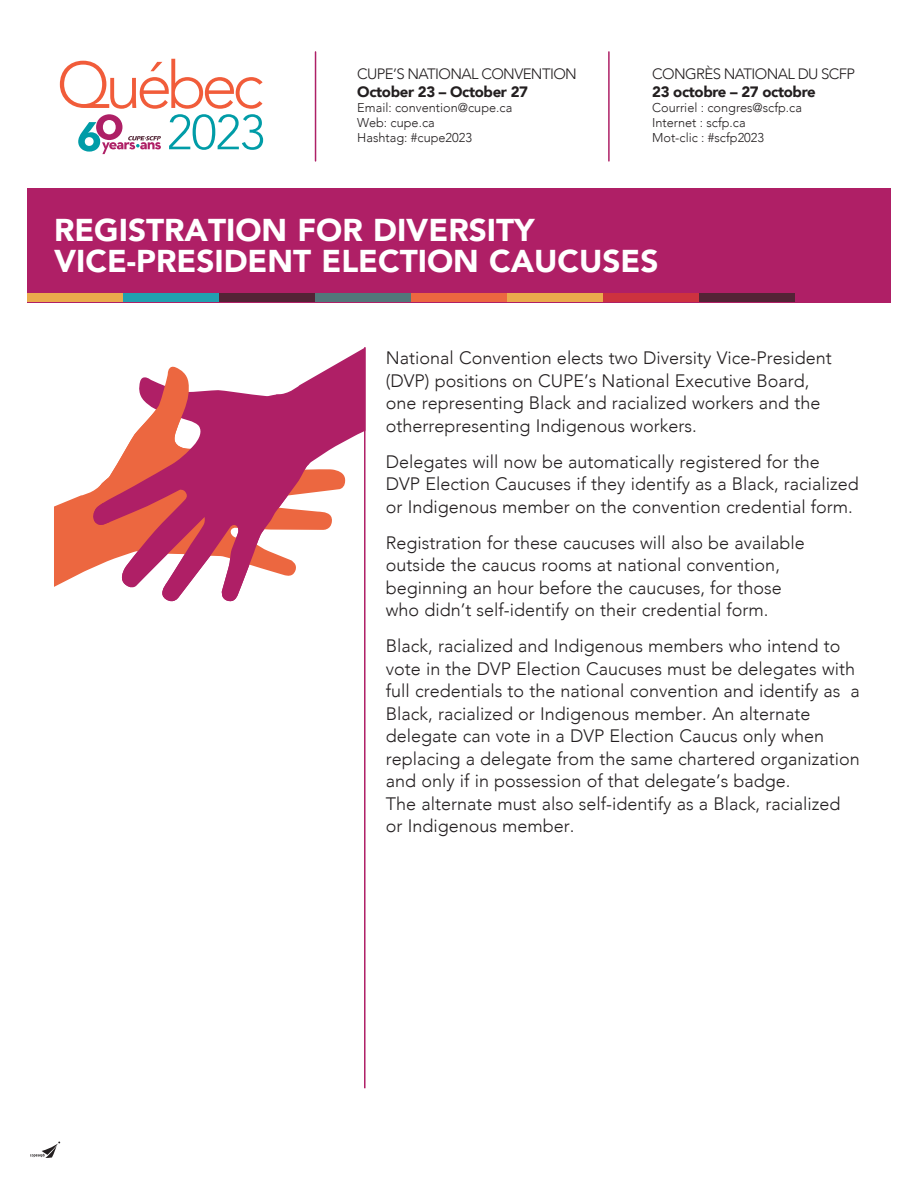
<style>
.page{position:relative;width:918px;height:1188px;background:#fff}
.page>*{position:absolute;margin:0;border:0;box-sizing:border-box;transform-origin:0 0}
.t1{font:900 31.5px/31.5px "Avenir";color:#fff}
.t2{font:300 18px/22.5px "Avenir";color:#231f20}
.t3{font:300 15px/18px "Avenir";letter-spacing:-.04em;color:#231f20}
.t4{font:300 12.75px/15px "Avenir";color:#231f20}
.s1{font-weight:900}
</style>
<div class="page">
<svg style="left:54px;top:348px;width:310px;height:254px"></svg>
<hr style="left:364px;top:347px;width:2px;height:741px;background:#af1f66">
<div style="left:27px;top:188px;width:864px;height:114px;background:#af1f66"></div>
<div style="left:27px;top:294px;width:96px;height:8px;background:#eaab4c"></div>
<div style="left:123px;top:294px;width:96px;height:8px;background:#21a0b0"></div>
<div style="left:219px;top:294px;width:96px;height:8px;background:#532336"></div>
<div style="left:315px;top:294px;width:96px;height:8px;background:#52777a"></div>
<div style="left:411px;top:294px;width:96px;height:8px;background:#ec6740"></div>
<div style="left:507px;top:294px;width:96px;height:8px;background:#eaab4c"></div>
<div style="left:603px;top:294px;width:96px;height:8px;background:#cd323f"></div>
<div style="left:699px;top:294px;width:96px;height:8px;background:#532336"></div>
<svg style="left:30px;top:1142px;width:30px;height:16px"></svg>
<hr style="left:608px;top:52px;width:2px;height:109px;background:#ae2066">
<hr style="left:315px;top:52px;width:1px;height:109px;background:#ae2066">
<svg style="left:60px;top:59px;width:203px;height:95px"></svg>
<p class="t3" style="left:357px;top:65px;width:221px">CUPE’S NATIONAL CONVENTION<br><span class="s1">October 23 – October 27</span></p>
<p class="t4" style="left:357px;top:100px;width:157px">Email: convention@cupe.ca</p>
<p class="t4" style="left:357px;top:115px;width:116px">Web: cupe.ca<br>Hashtag: #cupe2023</p>
<p class="t3" style="left:652px;top:65px;width:205px">CONGRÈS NATIONAL DU SCFP<br><span class="s1">23 octobre – 27 octobre</span></p>
<p class="t4" style="left:652px;top:100px;width:151px">Courriel : congres@scfp.ca<br>Internet : scfp.ca<br>Mot-clic : #scfp2023</p>
<p class="t1" style="left:54px;top:213px;width:606px">REGISTRATION FOR DIVERSITY<br>VICE-PRESIDENT ELECTION CAUCUSES</p>
<p class="t2" style="left:386px;top:347px;width:447px">National Convention elects two Diversity Vice-President (DVP) positions on CUPE’s National Executive Board, one representing Black and racialized workers and the otherrepresenting Indigenous workers.</p>
<p class="t2" style="left:386px;top:450px;width:475px">Delegates will now be automatically registered for the<br>DVP Election Caucuses if they identify as a Black, racialized or Indigenous member on the convention credential form.</p>
<p class="t2" style="left:386px;top:531px;width:420px">Registration for these caucuses will also be available outside the caucus rooms at national convention, beginning an hour before the caucuses, for those who didn’t self-identify on their credential form.</p>
<p class="t2" style="left:386px;top:635px;width:475px">Black, racialized and Indigenous members who intend to vote in the DVP Election Caucuses must be delegates with full credentials to the national convention and identify as a Black, racialized or Indigenous member. An alternate delegate can vote in a DVP Election Caucus only when replacing a delegate from the same chartered organization and only if in possession of that delegate’s badge.<br>The alternate must also self-identify as a Black, racialized or Indigenous member.</p>
</div>
